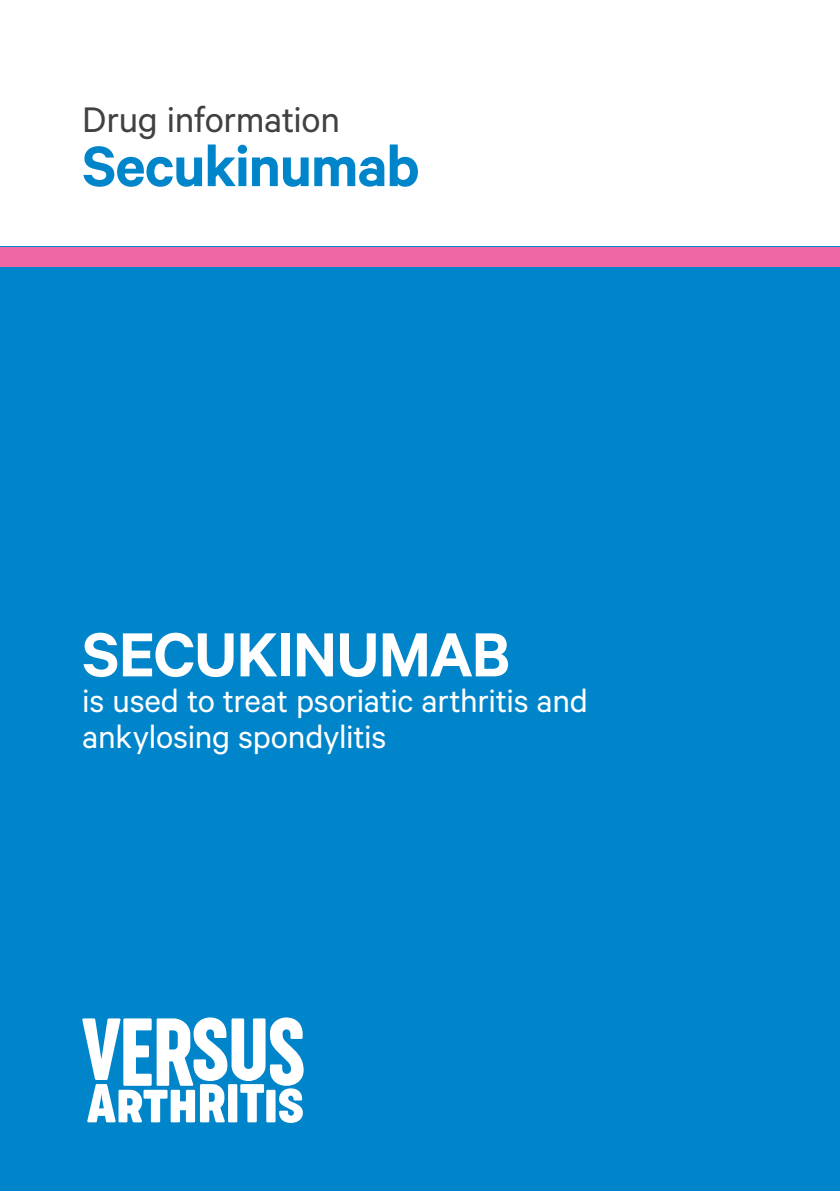
<style>
.page{position:relative;width:840px;height:1191px;background:#fff}
.page>*{position:absolute;margin:0;border:0;box-sizing:border-box;transform-origin:0 0}
.t1{font:600 70px "Calibre";letter-spacing:-.015em;color:#fff}
.t2{font:600 64px "Calibre";letter-spacing:-.015em;color:#0085ca}
.t3{font:40px "Calibre";letter-spacing:-.01em;color:#414042}
.t4{font:36px/36px "Calibre";letter-spacing:-.01em;color:#fff}
</style>
<div class="page">
<div style="left:0;top:247px;width:839px;height:944px;background:#0085ca"></div>
<div style="left:0;top:247px;width:839px;height:19px;background:#f067a6"></div>
<svg style="left:82px;top:1017px;width:221px;height:106px"></svg>
<p class="t3" style="left:82px;top:96px;width:259px">Drug information</p>
<h2 class="t2" style="left:82px;top:128px;width:338px">Secukinumab</h2>
<h1 class="t1" style="left:82px;top:613px;width:429px">SECUKINUMAB</h1>
<p class="t4" style="left:82px;top:682px;width:507px">is used to treat psoriatic arthritis and ankylosing spondylitis</p>
</div>
